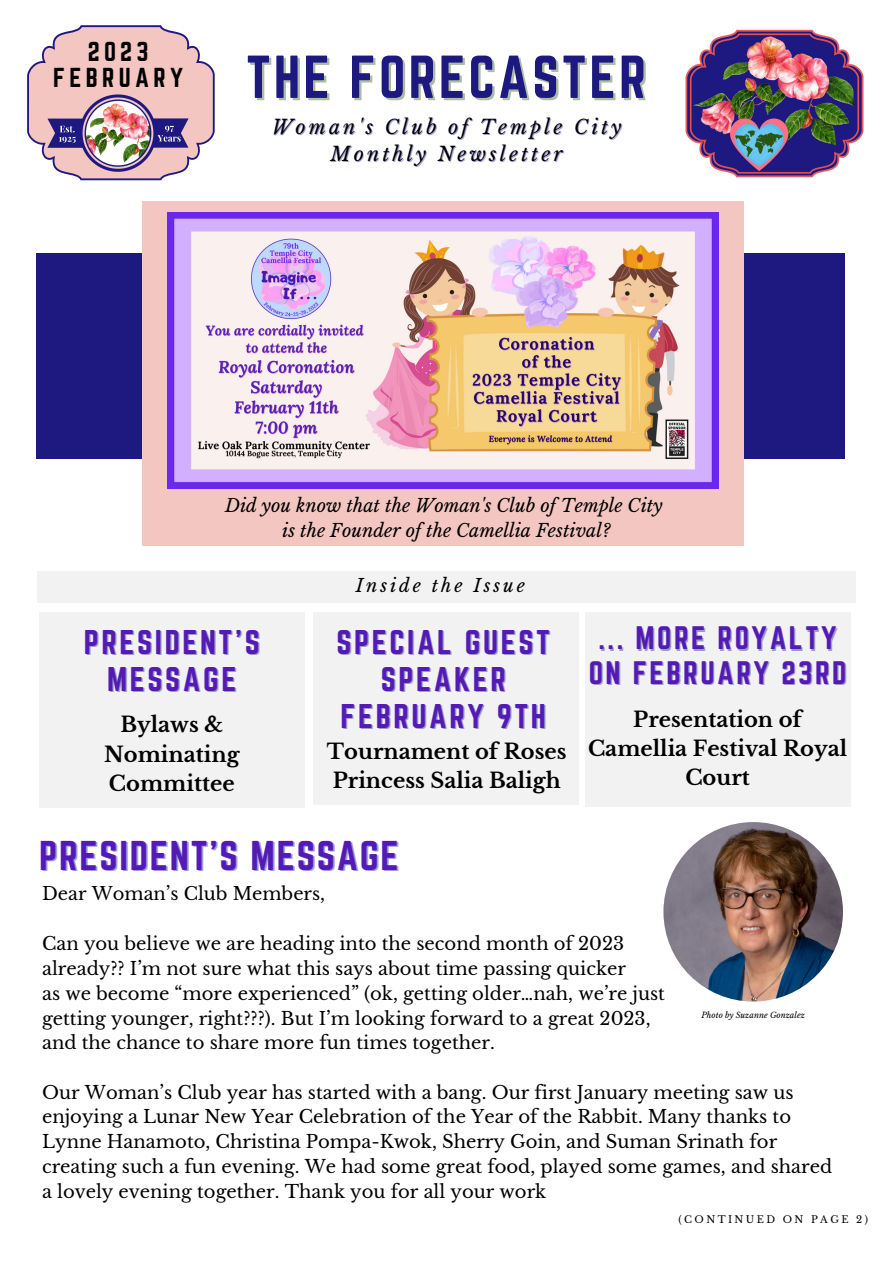
<style>
.page{position:relative;width:893px;height:1264px;background:#fff}
.page>*{position:absolute;margin:0;border:0;box-sizing:border-box;transform-origin:0 0}
.t1{font:52.95px "Norwester";letter-spacing:.06em;color:#1d1980}
.t2{font:36.3px "Norwester";letter-spacing:.05em;color:#531ab5}
.t3{font:30px/37px "Norwester";letter-spacing:.09em;color:#531ab5;text-align:center}
.t4{font:28.5px/34.8px "Norwester";letter-spacing:.09em;color:#531ab5;text-align:center}
.t5{font:24px/25.8px "Norwester";letter-spacing:.18em;color:#000;text-align:center}
.t6{font:700 21px/29.2px "Libre Baskerville";color:#000;text-align:center}
.t7{font:italic 19.5px/27px "Libre Baskerville";letter-spacing:.16em;color:#000;text-align:center}
.t8{font:18px/24.8px "Libre Baskerville";color:#000}
.t9{font:italic 18px/24.8px "Libre Baskerville";color:#000;text-align:center}
.t10{font:italic 18px "Libre Baskerville";letter-spacing:.16em;color:#000}
.t11{font:17.85px "Libre Baskerville";color:#000}
.t12{font:9.9px "Libre Baskerville";letter-spacing:.24em;color:#000}
.t13{font:italic 8.1px "Libre Baskerville";color:#000}
</style>
<div class="page">
<div style="left:39px;top:612px;width:265px;height:195px;background:#f2f2f2"></div>
<div style="left:37px;top:571px;width:818px;height:31px;background:#f2f2f2"></div>
<div style="left:585px;top:613px;width:265px;height:193px;background:#f2f2f2"></div>
<div style="left:313px;top:612px;width:266px;height:192px;background:#f2f2f2"></div>
<img style="left:663px;top:822px;width:179px;height:179px;border-radius:50%">
<div style="left:37px;top:253px;width:807px;height:205px;background:#1d1980"></div>
<div style="left:142px;top:201px;width:601px;height:344px;background:#f4c6c2"></div>
<svg style="left:27px;top:25px;width:188px;height:135px"></svg>
<img style="left:42px;top:78px;width:152px;height:102px">
<img style="left:685px;top:29px;width:179px;height:149px">
<img style="left:167px;top:213px;width:551px;height:275px">
<h3 class="t5" style="left:53px;top:38px;width:131px">2023<br>FEBRUARY</h3>
<h1 class="t1" style="left:246px;top:45px;width:401px">THE FORECASTER</h1>
<p class="t7" style="left:272px;top:113px;width:351px">Woman's Club of Temple City<br>Monthly Newsletter</p>
<p class="t9" style="left:225px;top:493px;width:439px">Did you know that the Woman's Club of Temple City is the Founder of the Camellia Festival?</p>
<p class="t10" style="left:356px;top:575px;width:171px">Inside the Issue</p>
<h3 class="t3" style="left:84px;top:623px;width:177px">PRESIDENT'S<br>MESSAGE</h3>
<p class="t6" style="left:104px;top:710px;width:137px">Bylaws &amp;<br>Nominating<br>Committee</p>
<h3 class="t3" style="left:336px;top:623px;width:215px">SPECIAL GUEST<br>SPEAKER<br>FEBRUARY 9TH</h3>
<p class="t6" style="left:327px;top:737px;width:241px;text-align:left">Tournament of Roses<br>Princess Salia Baligh</p>
<h2 class="t2" style="left:39px;top:833px;width:361px">PRESIDENT'S MESSAGE</h2>
<h3 class="t4" style="left:588px;top:620px;width:259px">... MORE ROYALTY<br>ON FEBRUARY 23RD</h3>
<p class="t6" style="left:588px;top:704px;width:261px">Presentation of<br>Camellia Festival Royal<br>Court</p>
<p class="t11" style="left:42px;top:882px;width:284px">Dear Woman’s Club Members,</p>
<p class="t8" style="left:42px;top:931px;width:624px">Can you believe we are heading into the second month of 2023 already?? I’m not sure what this says about time passing quicker<br>as we become “more experienced” (ok, getting older…nah, we’re just getting younger, right???). But I’m looking forward to a great 2023, and the chance to share more fun times together.</p>
<p class="t8" style="left:42px;top:1080px;width:791px">Our Woman’s Club year has started with a bang. Our first January meeting saw us enjoying a Lunar New Year Celebration of the Year of the Rabbit. Many thanks to Lynne Hanamoto, Christina Pompa-Kwok, Sherry Goin, and Suman Srinath for creating such a fun evening. We had some great food, played some games, and shared a lovely evening together. Thank you for all your work</p>
<p class="t13" style="left:701px;top:1010px;width:105px">Photo by Suzanne Gonzalez</p>
<p class="t12" style="left:678px;top:1213px;width:191px">(CONTINUED ON PAGE 2)</p>
</div>
